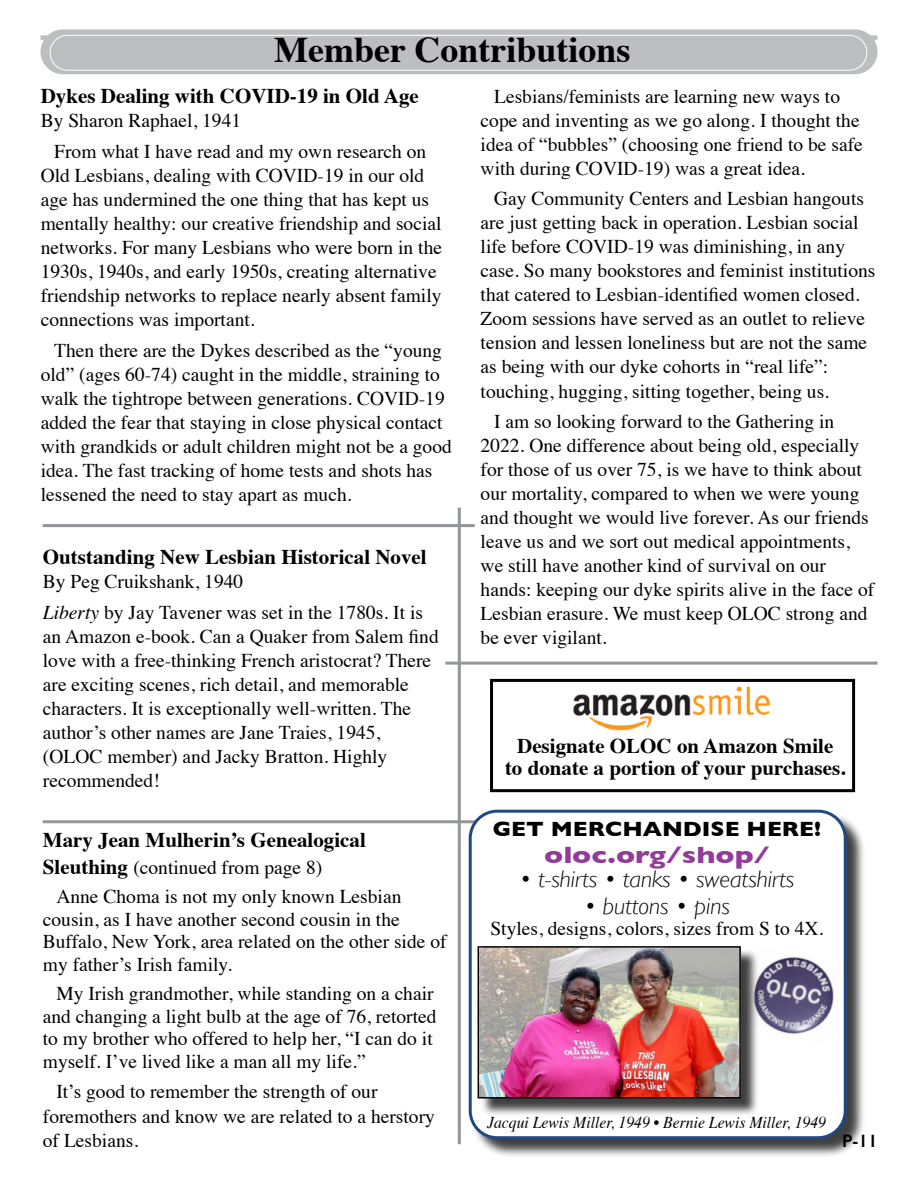
<style>
.page{position:relative;width:918px;height:1188px;background:#fff}
.page>*{position:absolute;margin:0;border:0;box-sizing:border-box;transform-origin:0 0}
.t1{font:700 36px "Times";color:#000}
.t2{font:italic 300 24px "Gill Sans";color:#000}
.t3{font:700 24px "Gill Sans";color:#923c97;scale:1.25 1}
.t4{font:700 21px/22.5px "Times";color:#000;text-align:center}
.t5{font:700 21px "Gill Sans";color:#000;scale:1.1 1}
.t6{font:19.5px/24px "Times";color:#000}
.t7{font:600 18px "Gill Sans";color:#000}
.t8{font:italic 16.5px "Times";color:#000;scale:.95 1}
.s1{font-style:italic}
.s2{font-weight:700;font-size:21px}
</style>
<div class="page">
<hr style="left:43px;top:524px;width:432px;height:3px;background:#939598">
<hr style="left:446px;top:662px;width:432px;height:3px;background:#939598">
<hr style="left:43px;top:820px;width:432px;height:3px;background:#939598">
<div style="left:471px;top:811px;width:395px;height:347px;background:#000;opacity:.75"></div>
<div style="left:470px;top:811px;width:375px;height:327px;background:#fff;border-radius:27px"></div>
<div style="left:469px;top:810px;width:378px;height:329px;border:3px solid #224884;border-radius:27px"></div>
<img style="left:759px;top:956px;width:75px;height:78px">
<div style="left:480px;top:949px;width:279px;height:168px;background:#000;opacity:.75"></div>
<img style="left:480px;top:948px;width:259px;height:149px">
<div style="left:478px;top:946px;width:263px;height:153px;border:1px solid #000"></div>
<div style="left:40px;top:29px;width:837px;height:45px;background:#bcbec0;border-radius:22px"></div>
<div style="left:50px;top:35px;width:817px;height:36px;border:1px solid #fff;border-radius:17px"></div>
<div style="left:490px;top:679px;width:365px;height:113px;border:3px solid #000"></div>
<img style="left:573px;top:686px;width:198px;height:45px">
<hr style="left:458px;top:508px;width:3px;height:636px;background:#939598">
<h1 class="t1" style="left:274px;top:16px;width:358px">Member Contributions</h1>
<p class="t4" style="left:41px;top:83px;width:380px">Dykes Dealing with COVID-19 in Old Age</p>
<p class="t6" style="left:54px;top:104px;width:374px;line-height:30.8px;text-indent:-13px">By Sharon Raphael, 1941<br>From what I have read and my own research on</p>
<p class="t6" style="left:41px;top:162px;width:403px">Old Lesbians, dealing with COVID-19 in our old age has undermined the one thing that has kept us mentally healthy: our creative friendship and social networks. For many Lesbians who were born in the 1930s, 1940s, and early 1950s, creating alternative friendship networks to replace nearly absent family connections was important.</p>
<p class="t6" style="left:41px;top:337px;width:413px;text-indent:13px">Then there are the Dykes described as the “young old” (ages 60-74) caught in the middle, straining to walk the tightrope between generations. COVID-19 added the fear that staying in close physical contact with grandkids or adult children might not be a good idea. The fast tracking of home tests and shots has lessened the need to stay apart as much.</p>
<p class="t4" style="left:43px;top:544px;width:385px">Outstanding New Lesbian Historical Novel</p>
<p class="t6" style="left:43px;top:565px;width:382px;line-height:30.8px">By Peg Cruikshank, 1940<br><span class="s1">Liberty</span> by Jay Tavener was set in the 1780s. It is</p>
<p class="t6" style="left:43px;top:623px;width:397px">an Amazon e-book. Can a Quaker from Salem find love with a free-thinking French aristocrat? There are exciting scenes, rich detail, and memorable characters. It is exceptionally well-written. The author’s other names are Jane Traies, 1945, (OLOC member) and Jacky Bratton. Highly recommended!</p>
<p class="t4" style="left:43px;top:827px;width:324px">Mary Jean Mulherin’s Genealogical</p>
<p class="t6" style="left:56px;top:851px;width:347px;line-height:29.2px;text-indent:-14px"><span class="s2">Sleuthing</span> (continued from page 8)<br>Anne Choma is not my only known Lesbian</p>
<p class="t6" style="left:43px;top:907px;width:405px;line-height:22.5px">cousin, as I have another second cousin in the<br>Buffalo, New York, area related on the other side of my father’s Irish family.</p>
<p class="t6" style="left:43px;top:981px;width:395px;line-height:22.5px;text-indent:13px">My Irish grandmother, while standing on a chair and changing a light bulb at the age of 76, retorted to my brother who offered to help her, “I can do it myself. I’ve lived like a man all my life.”</p>
<p class="t6" style="left:43px;top:1078px;width:394px;text-indent:13px">It’s good to remember the strength of our foremothers and know we are related to a herstory of Lesbians.</p>
<p class="t6" style="left:481px;top:82px;width:384px;text-indent:13px">Lesbians/feminists are learning new ways to cope and inventing as we go along. I thought the idea of “bubbles” (choosing one friend to be safe with during COVID-19) was a great idea.</p>
<p class="t6" style="left:481px;top:185px;width:396px;text-indent:13px">Gay Community Centers and Lesbian hangouts are just getting back in operation. Lesbian social life before COVID-19 was diminishing, in any case. So many bookstores and feminist institutions that catered to Lesbian-identified women closed.<br>Zoom sessions have served as an outlet to relieve tension and lessen loneliness but are not the same as being with our dyke cohorts in “real life”: touching, hugging, sitting together, being us.</p>
<p class="t6" style="left:481px;top:408px;width:395px;text-indent:13px">I am so looking forward to the Gathering in 2022. One difference about being old, especially for those of us over 75, is we have to think about our mortality, compared to when we were young and thought we would live forever. As our friends leave us and we sort out medical appointments, we still have another kind of survival on our hands: keeping our dyke spirits alive in the face of Lesbian erasure. We must keep OLOC strong and be ever vigilant.</p>
<p class="t4" style="left:505px;top:732px;width:342px">Designate OLOC on Amazon Smile<br>to donate a portion of your purchases.</p>
<p class="t5" style="left:493px;top:817px;width:300px">GET MERCHANDISE HERE!</p>
<p class="t3" style="left:544px;top:841px;width:182px">oloc.org/shop/</p>
<p class="t2" style="left:520px;top:865px;width:276px">• t-shirts • tanks • sweatshirts</p>
<p class="t2" style="left:584px;top:892px;width:147px">• buttons • pins</p>
<p class="t6" style="left:490px;top:915px;width:335px">Styles, designs, colors, sizes from S to 4X.</p>
<p class="t8" style="left:487px;top:1109px;width:358px">Jacqui Lewis Miller, 1949 • Bernie Lewis Miller, 1949</p>
<p class="t7" style="left:842px;top:1130px;width:37px">P-11</p>
</div>
